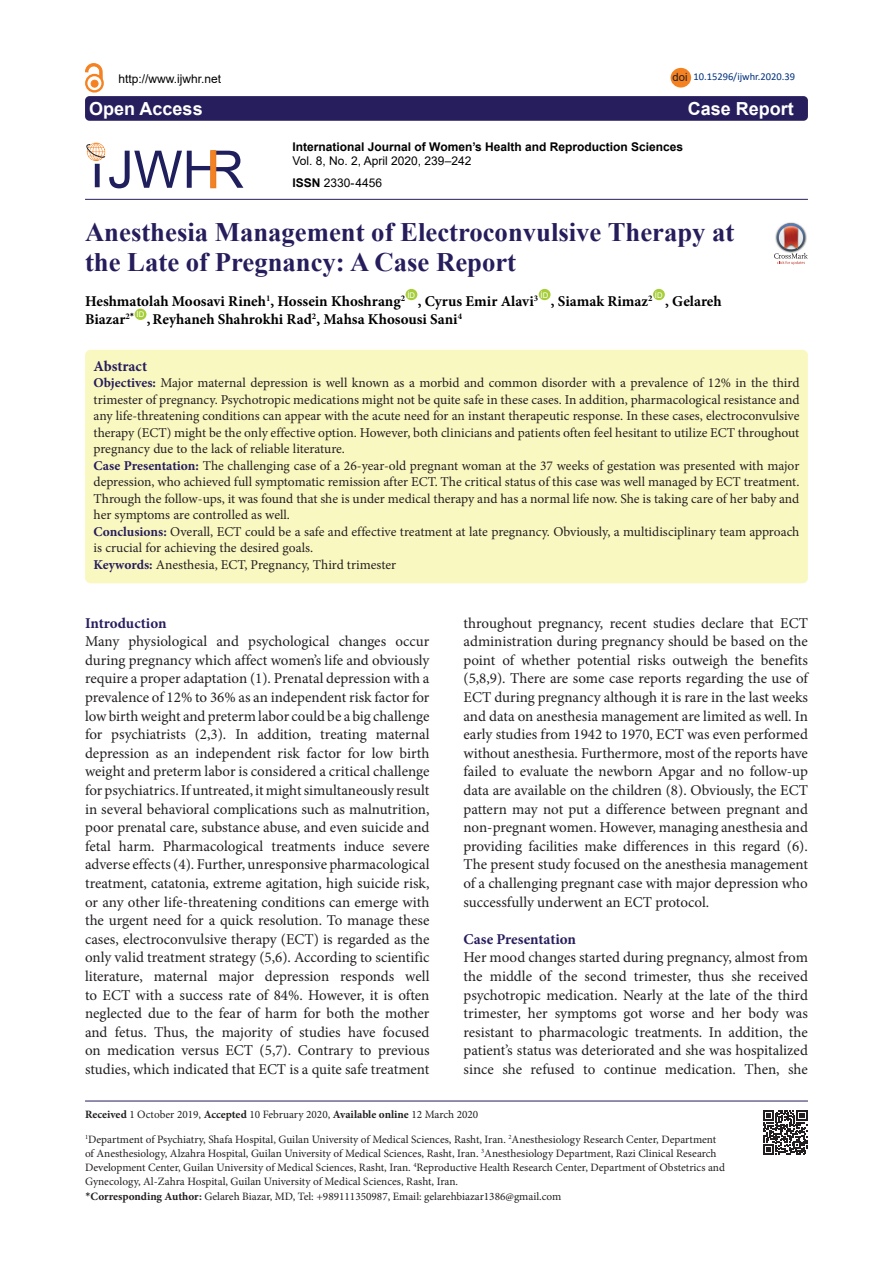
<style>
.page{position:relative;width:893px;height:1263px;background:#fff}
.page>*{position:absolute;margin:0;border:0;box-sizing:border-box;transform-origin:0 0}
.Pa3{font:700 26.7px/30px "Times New Roman";color:#261d5c}
.t1{font:700 18px "Arial";color:#fff}
.t2{font:15px/18.6px "Minion Pro";color:#231f20;text-align:justify}
.t3{font:700 15px "Minion Pro";color:#000}
.t4{font:700 15px "Minion Pro";letter-spacing:-.005em;color:#271e5d}
.t5{font:700 15px "Minion Pro";color:#261d5c}
.t6{font:13.5px/16.5px "Minion Pro";color:#231f20;text-align:justify}
.t7{font:12px "Arial";color:#000}
.t8{font:700 12px "Arial";color:#000}
.t9{font:11.25px/14.2px "Minion Pro";color:#231f20}
.t10{font:11.25px "Arial";color:#231f20}
.t11{font:10.5px "Calibri";color:#00317d}
.t12{font:7.8px "Arial";color:#fff}
.s1{font-weight:700}
.s2{font-weight:700;color:#261d5c}
.s3{font-family:"Calibri"}
</style>
<div class="page">
<div style="left:85px;top:350px;width:723px;height:233px;background:#faf8c1;border-radius:6px"></div>
<div style="left:406px;top:289px;width:11px;height:11px;background:#a6ce39;border-radius:50%"></div>
<div style="left:539px;top:289px;width:11px;height:11px;background:#a6ce39;border-radius:50%"></div>
<div style="left:653px;top:289px;width:12px;height:11px;background:#a6ce39;border-radius:50%"></div>
<div style="left:135px;top:309px;width:11px;height:11px;background:#a6ce39;border-radius:50%"></div>
<div style="left:85px;top:96px;width:723px;height:25px;background:#271e5d;border-radius:4px"></div>
<hr style="left:85px;top:199px;width:723px;height:1px;background:#271e5d">
<div style="left:671px;top:68px;width:20px;height:20px;background:#f58220;border-radius:50%"></div>
<div style="left:91px;top:80px;width:7px;height:7px;background:#f58220;border-radius:50%"></div>
<div style="left:91px;top:80px;width:7px;height:7px;border:1px solid #f58220;border-radius:50%"></div>
<div style="left:85px;top:74px;width:19px;height:19px;border:2px solid #f58220;border-radius:50%"></div>
<svg style="left:85px;top:63px;width:17px;height:16px"></svg>
<hr style="left:85px;top:1101px;width:723px;height:1px;background:#261d5c">
<svg style="left:763px;top:1110px;width:44px;height:45px"></svg>
<svg style="left:774px;top:223px;width:34px;height:42px"></svg>
<svg style="left:86px;top:143px;width:157px;height:45px"></svg>
<svg style="left:211px;top:150px;width:5px;height:38px"></svg>
<p class="t7" style="left:118px;top:70px;width:104px">http://www.ijwhr.net</p>
<p class="t10" style="left:672px;top:70px;width:17px">doi</p>
<p class="t11" style="left:693px;top:70px;width:103px">10.15296/ijwhr.2020.39</p>
<p class="t1" style="left:89px;top:96px;width:115px">Open Access</p>
<p class="t1" style="left:688px;top:96px;width:108px">Case Report</p>
<p class="t8" style="left:293px;top:138px;width:392px">International Journal of Women’s Health and Reproduction Sciences</p>
<p class="t7" style="left:293px;top:153px;width:180px">Vol. 8, No. 2, April 2020, 239–242</p>
<p class="t7" style="left:293px;top:174px;width:91px"><span class="s1">ISSN</span> 2330- 4456</p>
<p class="Pa3" style="left:85px;top:216px;width:651px">Anesthesia Management of Electroconvulsive Therapy at the Late of Pregnancy: A Case Report</p>
<p class="t3" style="left:85px;top:290px;width:322px">Heshmatolah Moosavi Rineh<sup>1</sup>, Hossein Khoshrang<sup>2</sup></p>
<p class="t12" style="left:407px;top:290px;width:9px">ID</p>
<p class="t12" style="left:541px;top:290px;width:9px">ID</p>
<p class="t12" style="left:655px;top:290px;width:9px">ID</p>
<p class="t3" style="left:418px;top:290px;width:122px">, Cyrus Emir Alavi<sup>3</sup></p>
<p class="t3" style="left:551px;top:290px;width:103px">, Siamak Rimaz<sup>2</sup></p>
<p class="t3" style="left:665px;top:290px;width:58px">, Gelareh</p>
<p class="t3" style="left:85px;top:308px;width:51px">Biazar<sup>2</sup><sup>*</sup></p>
<p class="t12" style="left:137px;top:309px;width:9px">ID</p>
<p class="t3" style="left:147px;top:308px;width:317px">,Reyhaneh Shahrokhi Rad<sup>2</sup>, Mahsa Khosousi Sani<sup>4</sup></p>
<p class="t5" style="left:94px;top:355px;width:55px">Abstract</p>
<p class="t6" style="left:94px;top:375px;width:707px"><span class="s2">Objectives:</span> Major maternal depression is well known as a morbid and common disorder with a prevalence of 12% in the third trimester of pregnancy. Psychotropic medications might not be quite safe in these cases. In addition, pharmacological resistance and any life-threatening conditions can appear with the acute need for an instant therapeutic response. In these cases, electroconvulsive therapy (ECT) might be the only effective option. However, both clinicians and patients often feel hesitant to utilize ECT throughout pregnancy due to the lack of reliable literature.</p>
<p class="t6" style="left:94px;top:457px;width:707px"><span class="s2">Case Presentation:</span> The challenging case of a 26-year-old pregnant woman at the 37 weeks of gestation was presented with major depression, who achieved full symptomatic remission after ECT. The critical status of this case was well managed by ECT treatment.<br>Through the follow-ups, it was found that she is under medical therapy and has a normal life now. She is taking care of her baby and her symptoms are controlled as well.</p>
<p class="t6" style="left:94px;top:523px;width:707px"><span class="s2">Conclusions:</span> Overall, ECT could be a safe and effective treatment at late pregnancy. Obviously, a multidisciplinary team approach is crucial for achieving the desired goals.</p>
<p class="t6" style="left:94px;top:556px;width:304px"><span class="s2">Keywords:</span> Anesthesia, ECT, Pregnancy, Third trimester</p>
<p class="t4" style="left:85px;top:612px;width:83px">Introduction</p>
<p class="t2" style="left:85px;top:632px;width:346px">Many physiological and psychological changes occur during pregnancy which affect women’s life and obviously require a proper adaptation (1). Prenatal depression with a prevalence of 12% to 36% as an independent risk factor for low birth weight and preterm labor could be a big challenge for psychiatrists (2,3). In addition, treating maternal depression as an independent risk factor for low birth weight and preterm labor is considered a critical challenge for psychiatrics. If untreated, it might simultaneously result in several behavioral complications such as malnutrition, poor prenatal care, substance abuse, and even suicide and fetal harm. Pharmacological treatments induce severe adverse effects (4). Further, unresponsive pharmacological treatment, catatonia, extreme agitation, high suicide risk, or any other life-threatening conditions can emerge with the urgent need for a quick resolution. To manage these cases, electroconvulsive therapy (ECT) is regarded as the only valid treatment strategy (5,6). According to scientific literature, maternal major depression responds well to ECT with a success rate of 84%. However, it is often neglected due to the fear of harm for both the mother and fetus. Thus, the majority of studies have focused on medication versus ECT (5,7). Contrary to previous studies, which indicated that ECT is a quite safe treatment</p>
<p class="t2" style="left:463px;top:613px;width:346px">throughout pregnancy, recent studies declare that ECT administration during pregnancy should be based on the point of whether potential risks outweigh the benefits (5,8,9). There are some case reports regarding the use of ECT during pregnancy although it is rare in the last weeks and data on anesthesia management are limited as well. In early studies from 1942 to 1970, ECT was even performed without anesthesia. Furthermore, most of the reports have failed to evaluate the newborn Apgar and no follow-up data are available on the children (8). Obviously, the ECT pattern may not put a difference between pregnant and non-pregnant women. However, managing anesthesia and providing facilities make differences in this regard (6).<br>The present study focused on the anesthesia management of a challenging pregnant case with major depression who successfully underwent an ECT protocol.</p>
<p class="t4" style="left:463px;top:928px;width:114px">Case Presentation</p>
<p class="t2" style="left:463px;top:948px;width:346px">Her mood changes started during pregnancy, almost from the middle of the second trimester, thus she received psychotropic medication. Nearly at the late of the third trimester, her symptoms got worse and her body was resistant to pharmacologic treatments. In addition, the patient’s status was deteriorated and she was hospitalized since she refused to continue medication. Then, she</p>
<p class="t9" style="left:85px;top:1108px;width:395px"><span class="s1">Received</span> 1 October 2019, <span class="s1">Accepted</span> 10 February 2020, <span class="s1">Available online</span> 12 March 2020</p>
<p class="t9" style="left:85px;top:1132px;width:641px"><sup>1</sup>Department of Psychiatry, Shafa Hospital, Guilan University of Medical Sciences, Rasht, Iran. <sup>2</sup>Anesthesiology Research Center, Department of Anesthesiology, Alzahra Hospital, Guilan University of Medical Sciences, Rasht, Iran. <sup>3</sup>Anesthesiology Department, Razi Clinical Research Development Center, Guilan University of Medical Sciences, Rasht, Iran. <sup>4</sup>Reproductive Health Research Center, Department of Obstetrics and Gynecology, Al-Zahra Hospital, Guilan University of Medical Sciences, Rasht, Iran.</p>
<p class="t9" style="left:85px;top:1189px;width:478px"><span class="s3">*</span><span class="s1">Corresponding Author:</span> Gelareh Biazar, MD, Tel: +989111350987, Email: gelarehbiazar1386@gmail.com</p>
</div>
